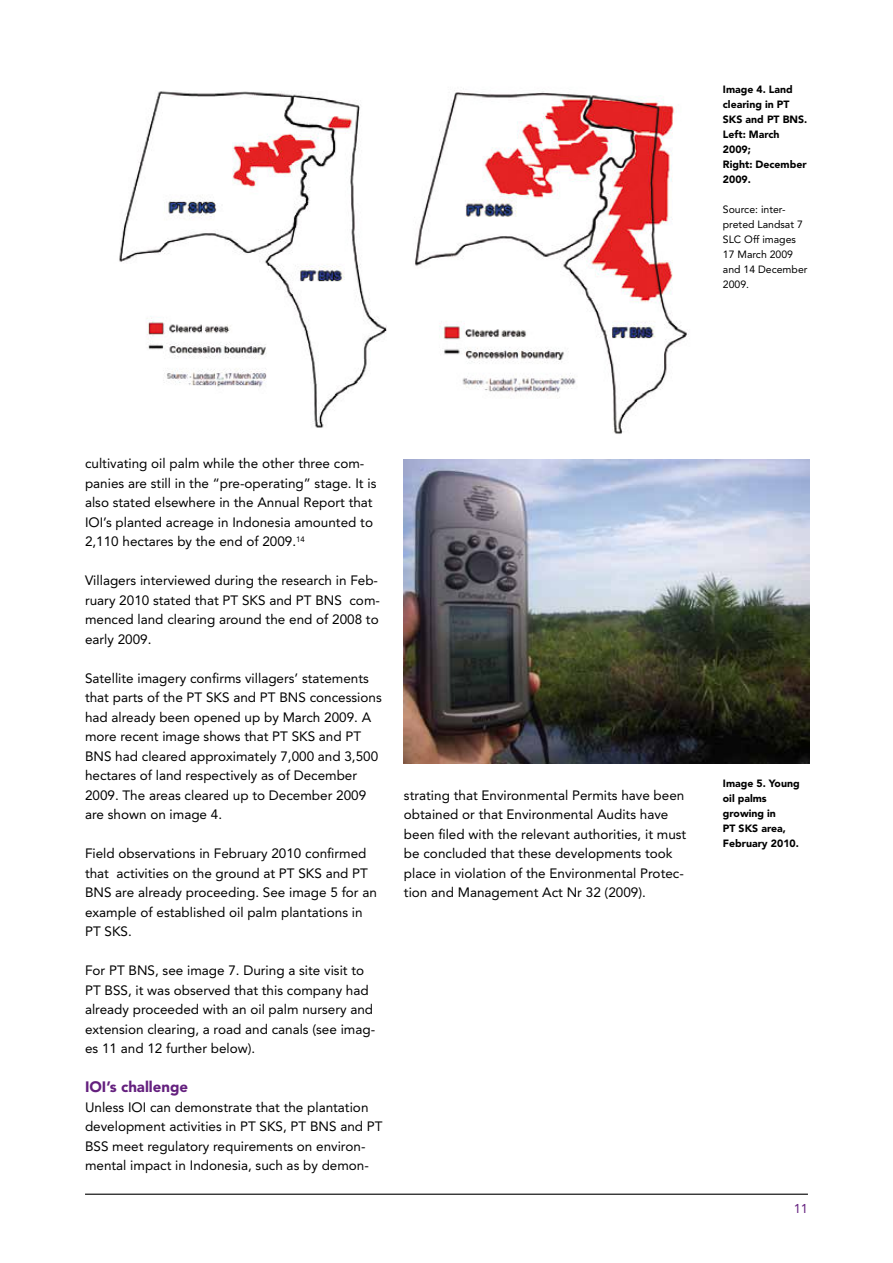
<style>
.page{position:relative;width:893px;height:1263px;background:#fff}
.page>*{position:absolute;margin:0;border:0;box-sizing:border-box;transform-origin:0 0}
.t1{font:900 15px "Avenir LT Std";color:#64207e}
.t2{font:13.5px/19.5px "Avenir LT Std";color:#000}
.t3{font:12.75px "Avenir LT Std";color:#64207e}
.t4{font:900 10.5px/15px "Avenir LT Std";color:#000}
.t5{font:10.5px/15px "Avenir LT Std";color:#000}
</style>
<div class="page">
<hr style="left:85px;top:1193px;width:723px;height:2px;background:#000">
<img style="left:404px;top:459px;width:405px;height:304px">
<img style="left:119px;top:91px;width:268px;height:337px">
<img style="left:415px;top:90px;width:274px;height:344px">
<p class="t4" style="left:723px;top:83px;width:86px">Image 4. Land clearing in PT<br>SKS and PT BNS.<br>Left: March<br>2009;<br>Right: December<br>2009.</p>
<p class="t5" style="left:723px;top:203px;width:86px">Source: inter&shy;preted Landsat 7<br>SLC Off images<br>17 March 2009 and 14 December<br>2009.</p>
<p class="t2" style="left:85px;top:455px;width:293px">cultivating oil palm while the other three com&shy;panies are still in the “pre-operating” stage. It is also stated elsewhere in the Annual Report that IOI’s planted acreage in Indonesia amounted to 2,110 hectares by the end of 2009.<sup>14</sup></p>
<p class="t2" style="left:85px;top:572px;width:296px">Villagers interviewed during the research in Feb&shy;ruary 2010 stated that PT SKS and PT BNS com&shy;menced land clearing around the end of 2008 to early 2009.</p>
<p class="t2" style="left:85px;top:669px;width:298px">Satellite imagery confirms villagers’ statements that parts of the PT SKS and PT BNS concessions had already been opened up by March 2009. A more recent image shows that PT SKS and PT BNS had cleared approximately 7,000 and 3,500 hectares of land respectively as of December 2009. The areas cleared up to December 2009 are shown on image 4.</p>
<p class="t2" style="left:85px;top:845px;width:293px">Field observations in February 2010 confirmed that activities on the ground at PT SKS and PT BNS are already proceeding. See image 5 for an example of established oil palm plantations in PT SKS.</p>
<p class="t2" style="left:85px;top:962px;width:292px">For PT BNS, see image 7. During a site visit to PT BSS, it was observed that this company had already proceeded with an oil palm nursery and extension clearing, a road and canals (see imag&shy;es 11 and 12 further below).</p>
<p class="t1" style="left:85px;top:1080px;width:105px">IOI’s challenge</p>
<p class="t2" style="left:85px;top:1098px;width:299px">Unless IOI can demonstrate that the plantation development activities in PT SKS, PT BNS and PT BSS meet regulatory requirements on environ&shy;mental impact in Indonesia, such as by demon-</p>
<p class="t2" style="left:404px;top:786px;width:284px">strating that Environmental Permits have been obtained or that Environmental Audits have been filed with the relevant authorities, it must be concluded that these developments took place in violation of the Environmental Protec&shy;tion and Management Act Nr 32 (2009).</p>
<p class="t4" style="left:723px;top:777px;width:78px">Image 5. Young oil palms growing in<br>PT SKS area,<br>February 2010.</p>
<p class="t3" style="left:794px;top:1203px;width:16px">11</p>
</div>
